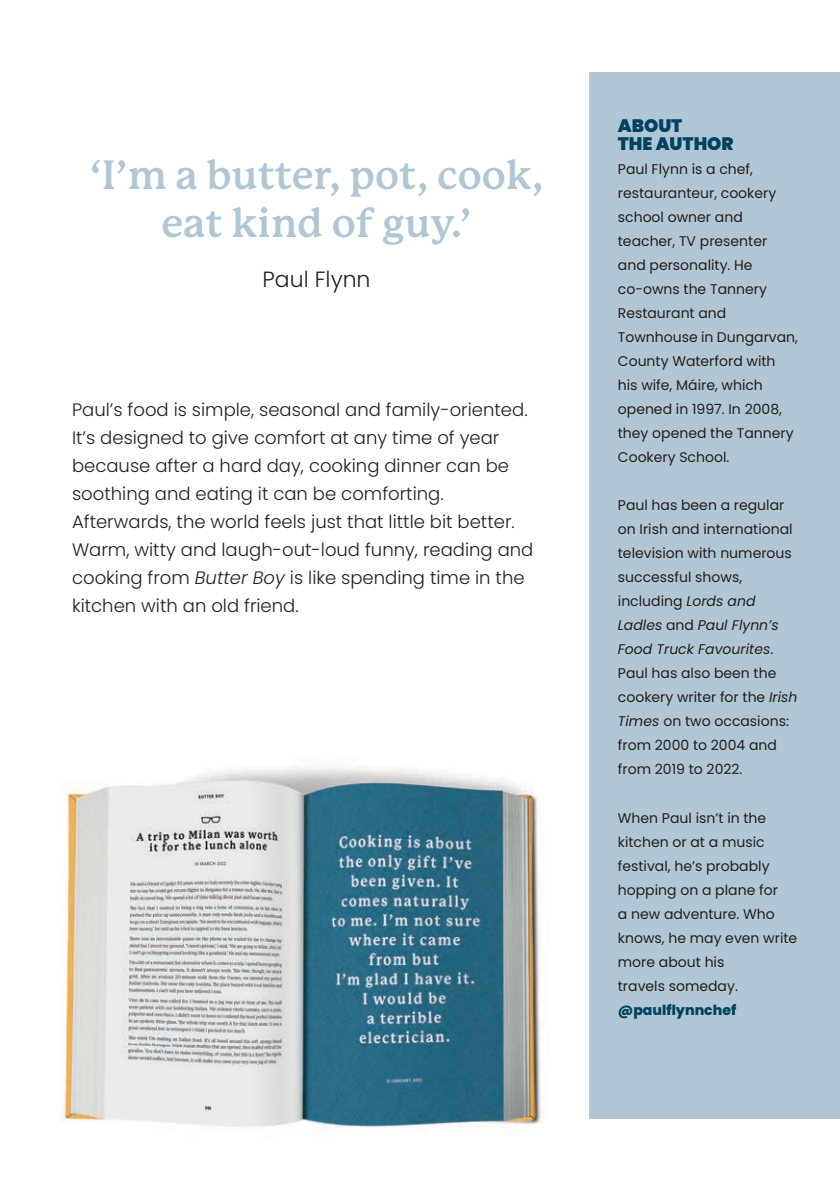
<style>
.page{position:relative;width:840px;height:1191px;background:#fff}
.page>*{position:absolute;margin:0;border:0;box-sizing:border-box;transform-origin:0 0}
.t1{font:700 40px/48px "P22 Mackinac Pro";color:#b0c6d5;text-align:center}
.t2{font:300 22px "Poppins";color:#231f20}
.t3{font:300 18px/28px "Poppins";color:#231f20}
.t4{font:900 18px/18px "Poppins";color:#004260}
.t5{font:14px/24px "Poppins";color:#231f20}
.t6{font:800 14px "Poppins";color:#004260}
.s1{font-style:italic}
</style>
<div class="page">
<div style="left:589px;top:72px;width:250px;height:1047px;background:#b0c6d5"></div>
<img style="left:61px;top:767px;width:481px;height:362px">
<h1 class="t1" style="left:90px;top:151px;width:454px">‘I’m a butter, pot, cook, eat kind of guy.’</h1>
<h2 class="t2" style="left:262px;top:267px;width:109px">Paul Flynn</h2>
<p class="t3" style="left:72px;top:396px;width:462px">Paul’s food is simple, seasonal and family-oriented.<br>It’s designed to give comfort at any time of year because after a hard day, cooking dinner can be soothing and eating it can be comforting.<br>Afterwards, the world feels just that little bit better.<br>Warm, witty and laugh-out-loud funny, reading and cooking from <span class="s1">Butter Boy</span> is like spending time in the kitchen with an old friend.</p>
<p class="t4" style="left:617px;top:117px;width:117px">ABOUT<br>THE AUTHOR</p>
<p class="t5" style="left:617px;top:157px;width:181px">Paul Flynn is a chef, restauranteur, cookery school owner and teacher, TV presenter and personality. He co-owns the Tannery<br>Restaurant and<br>Townhouse in Dungarvan,<br>County Waterford with his wife, Máire, which opened in 1997. In 2008, they opened the Tannery<br>Cookery School.</p>
<p class="t5" style="left:617px;top:493px;width:181px">Paul has been a regular on Irish and international television with numerous successful shows, including <span class="s1">Lords and<br>Ladles</span> and <span class="s1">Paul Flynn’s<br>Food Truck Favourites</span>.<br>Paul has also been the cookery writer for the <span class="s1">Irish<br>Times</span> on two occasions: from 2000 to 2004 and from 2019 to 2022.</p>
<p class="t5" style="left:617px;top:805px;width:181px">When Paul isn’t in the kitchen or at a music festival, he’s probably hopping on a plane for<br>a new adventure. Who knows, he may even write more about his<br>travels someday.</p>
<p class="t6" style="left:617px;top:1001px;width:120px">@paulflynnchef</p>
</div>
